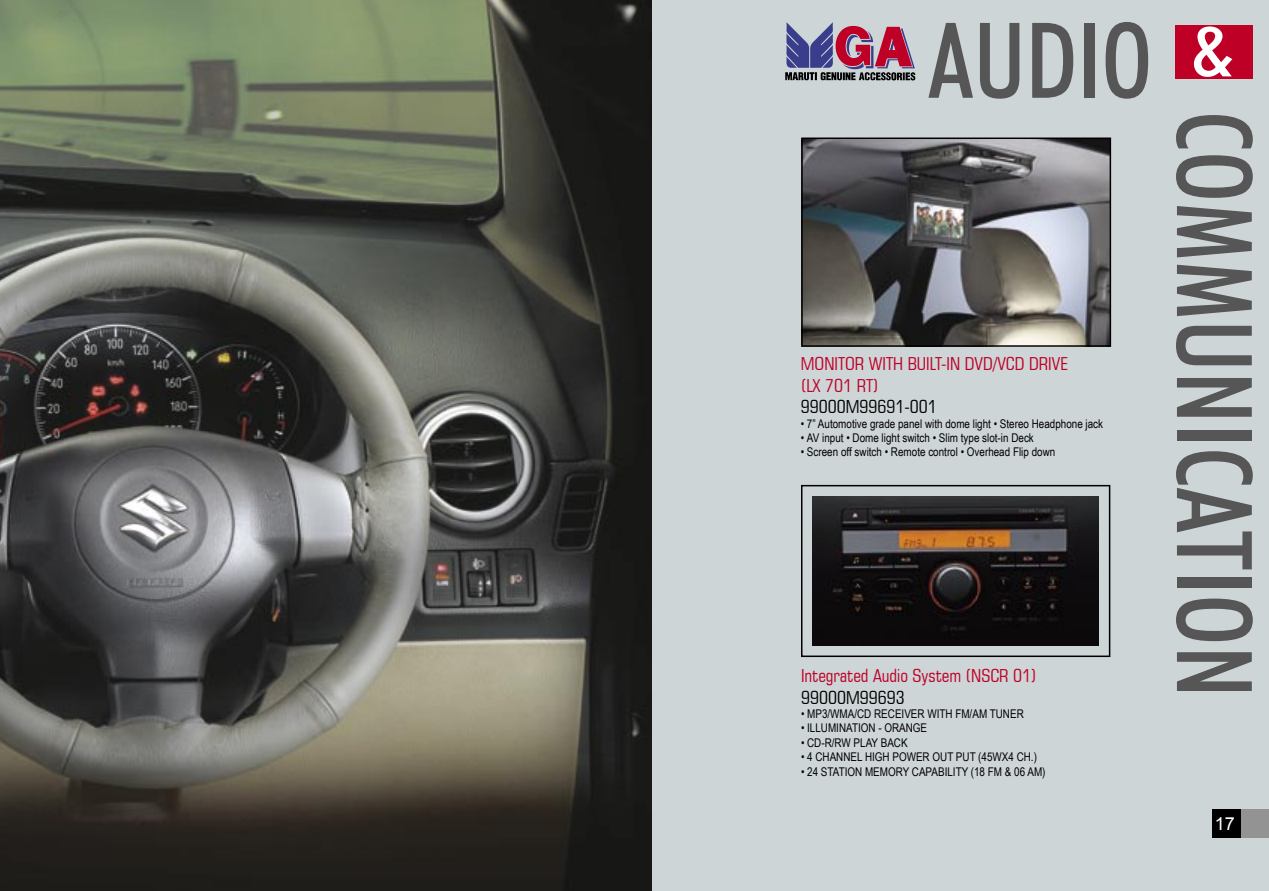
<style>
.page{position:relative;width:1269px;height:891px;background:#ced5d7}
.page>*{position:absolute;margin:0;border:0;box-sizing:border-box;transform-origin:0 0}
.t1{font:500 condensed 105px "Futura BT";color:#565656}
.t2{font:500 condensed 69px "Futura BT";color:#fff;scale:1.23 1}
.t3{font:condensed 18px/21.6px "Square 721 BT";color:#be0027}
.t4{font:condensed 18px "Square 721 BT";color:#000}
.t5{font:18px "Arial";color:#fff}
.t6{font:12px "Arial Narrow";color:#000}
</style>
<div class="page">
<div style="left:1175px;top:25px;width:77px;height:53px;background:#be0027"></div>
<svg style="left:785px;top:22px;width:130px;height:58px"></svg>
<img style="left:804px;top:141px;width:304px;height:203px">
<div style="left:801px;top:138px;width:310px;height:209px;border:2px solid #000"></div>
<img style="left:813px;top:496px;width:285px;height:149px">
<div style="left:801px;top:485px;width:309px;height:172px;border:2px solid #000"></div>
<img style="left:0;top:0;width:652px;height:891px">
<div style="left:1212px;top:810px;width:57px;height:28px;background:#939393"></div>
<div style="left:1212px;top:810px;width:28px;height:28px;background:#000"></div>
<h1 class="t1" style="left:928px;top:-3px;width:227px">AUDIO</h1>
<h3 class="t3" style="left:801px;top:353px;width:268px">MONITOR WITH BUILT-IN DVD/VCD DRIVE (LX 701 RT)</h3>
<h3 class="t4" style="left:801px;top:396px;width:138px">99000M99691-001</h3>
<p class="t6" style="left:801px;top:415px;width:304px">• 7” Automotive grade panel with dome light • Stereo Headphone jack</p>
<p class="t6" style="left:801px;top:429px;width:235px">• AV input • Dome light switch • Slim type slot-in Deck</p>
<p class="t6" style="left:801px;top:443px;width:256px">• Screen off switch • Remote control • Overhead Flip down</p>
<h3 class="t3" style="left:801px;top:665px;width:237px">Integrated Audio System (NSCR 01)</h3>
<h3 class="t4" style="left:801px;top:686px;width:105px">99000M99693</h3>
<p class="t6" style="left:801px;top:705px;width:224px">• MP3/WMA/CD RECEIVER WITH FM/AM TUNER</p>
<p class="t6" style="left:801px;top:719px;width:128px">• ILLUMINATION - ORANGE</p>
<p class="t6" style="left:801px;top:734px;width:108px">• CD-R/RW PLAY BACK</p>
<p class="t6" style="left:801px;top:748px;width:238px">• 4 CHANNEL HIGH POWER OUT PUT (45WX4 CH.)</p>
<p class="t6" style="left:801px;top:762px;width:246px">• 24 STATION MEMORY CAPABILITY (18 FM &amp; 06 AM)</p>
<h2 class="t2" style="left:1191px;top:10px;width:37px">&amp;</h2>
<h1 class="t1" style="left:1278px;top:111px;width:588px;rotate:90deg">COMMUNICATION</h1>
<h3 class="t5" style="left:1215px;top:812px;width:22px">17</h3>
</div>
